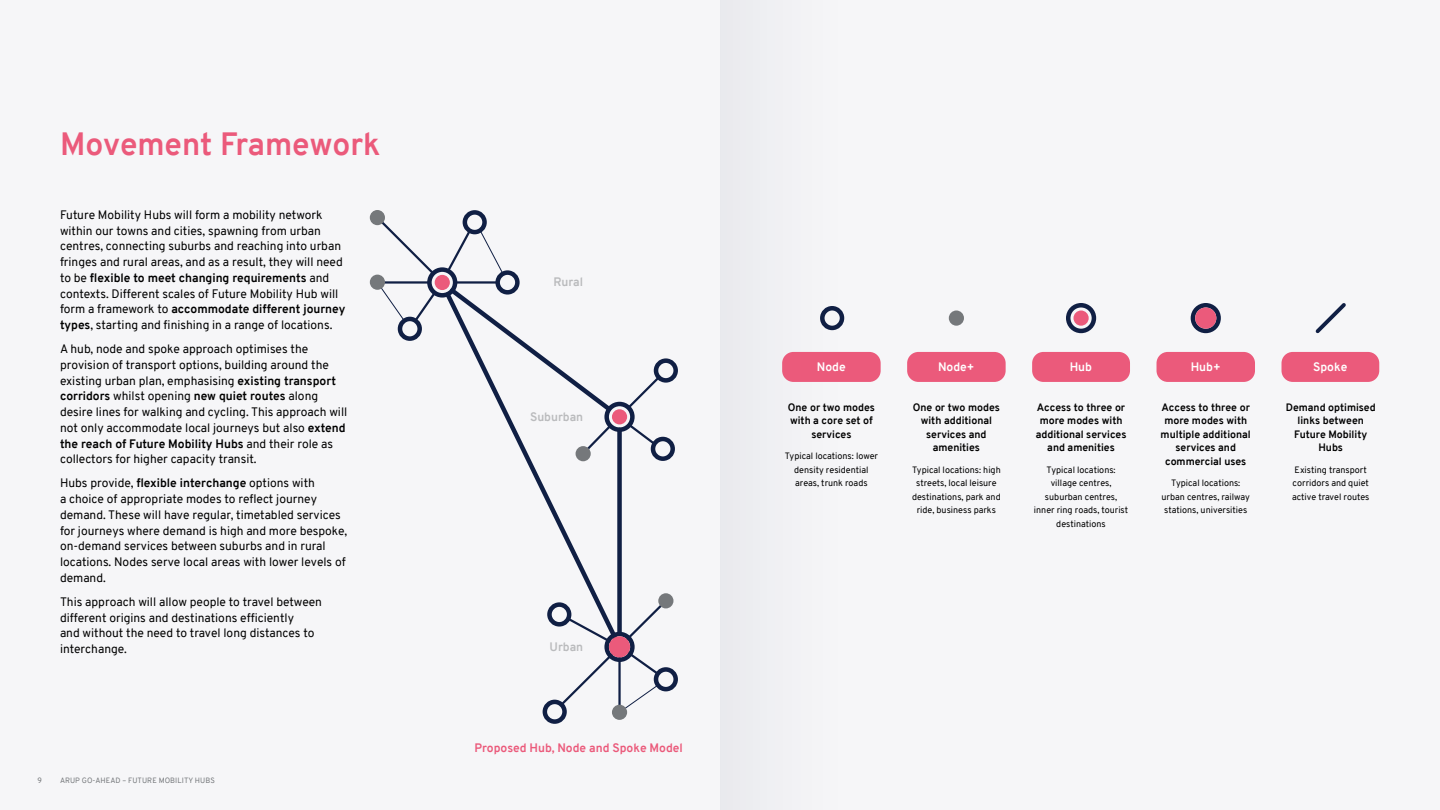
<style>
.page{position:relative;width:1440px;height:810px;background:#f6f6f8}
.page>*{position:absolute;margin:0;border:0;box-sizing:border-box;transform-origin:0 0}
.t1{font:700 31.5px "Overpass";color:#eb5a7b}
.t2{font:12px/15.8px "Overpass";color:#000}
.t3{font:700 12px "Overpass";color:#eb5a7b}
.t4{font:700 12px "Overpass";color:#fff}
.t5{font:700 12px "Overpass";color:#babbbd}
.t6{font:700 10.5px/13.5px "Overpass";color:#000;text-align:center}
.t7{font:9px/13.5px "Overpass";color:#000;text-align:center}
.t8{font:7.5px "Overpass";letter-spacing:.01em;color:#75787b}
.s1{font-weight:700}
</style>
<div class="page">
<svg style="left:381px;top:285px;width:24px;height:36px"></svg>
<svg style="left:481px;top:230px;width:21px;height:42px"></svg>
<svg style="left:444px;top:289px;width:182px;height:333px"></svg>
<svg style="left:558px;top:598px;width:111px;height:115px"></svg>
<svg style="left:580px;top:423px;width:33px;height:34px"></svg>
<hr style="left:377px;top:281px;width:52px;height:3px;background:#101f44">
<hr style="left:456px;top:281px;width:41px;height:3px;background:#101f44">
<svg style="left:374px;top:214px;width:62px;height:62px"></svg>
<div style="left:370px;top:210px;width:15px;height:15px;background:#75787b;border-radius:50%"></div>
<div style="left:370px;top:275px;width:15px;height:15px;background:#75787b;border-radius:50%"></div>
<div style="left:576px;top:446px;width:15px;height:15px;background:#75787b;border-radius:50%"></div>
<div style="left:658px;top:593px;width:15px;height:15px;background:#75787b;border-radius:50%"></div>
<div style="left:612px;top:705px;width:15px;height:15px;background:#75787b;border-radius:50%"></div>
<div style="left:427px;top:267px;width:30px;height:31px;border:4px solid #101f44;border-radius:50%"></div>
<div style="left:435px;top:275px;width:15px;height:15px;background:#eb5a7b;border-radius:50%"></div>
<div style="left:604px;top:402px;width:31px;height:30px;border:4px solid #101f44;border-radius:50%"></div>
<div style="left:612px;top:409px;width:15px;height:15px;background:#eb5a7b;border-radius:50%"></div>
<div style="left:604px;top:632px;width:31px;height:30px;border:4px solid #101f44;border-radius:50%"></div>
<div style="left:609px;top:636px;width:21px;height:21px;background:#eb5a7b;border-radius:50%"></div>
<div style="left:398px;top:317px;width:24px;height:24px;border:4px solid #101f44;border-radius:50%"></div>
<div style="left:463px;top:210px;width:24px;height:24px;border:4px solid #101f44;border-radius:50%"></div>
<div style="left:495px;top:270px;width:25px;height:25px;border:4px solid #101f44;border-radius:50%"></div>
<svg style="left:412px;top:290px;width:25px;height:34px"></svg>
<svg style="left:445px;top:228px;width:28px;height:45px"></svg>
<div style="left:654px;top:667px;width:24px;height:24px;border:4px solid #101f44;border-radius:50%"></div>
<div style="left:651px;top:437px;width:24px;height:24px;border:4px solid #101f44;border-radius:50%"></div>
<div style="left:543px;top:700px;width:24px;height:24px;border:4px solid #101f44;border-radius:50%"></div>
<div style="left:547px;top:602px;width:24px;height:25px;border:4px solid #101f44;border-radius:50%"></div>
<svg style="left:627px;top:422px;width:31px;height:25px"></svg>
<div style="left:654px;top:358px;width:24px;height:25px;border:4px solid #101f44;border-radius:50%"></div>
<svg style="left:626px;top:375px;width:35px;height:35px"></svg>
<div style="left:617px;top:430px;width:5px;height:202px;background:#101f44"></div>
<svg style="left:446px;top:284px;width:169px;height:131px"></svg>
<div style="left:820px;top:306px;width:24px;height:24px;border:4px solid #101f44;border-radius:50%"></div>
<div style="left:949px;top:310px;width:15px;height:16px;background:#75787b;border-radius:50%"></div>
<div style="left:1066px;top:303px;width:30px;height:30px;border:4px solid #101f44;border-radius:50%"></div>
<div style="left:1073px;top:310px;width:16px;height:16px;background:#eb5a7b;border-radius:50%"></div>
<div style="left:1191px;top:303px;width:30px;height:30px;border:4px solid #101f44;border-radius:50%"></div>
<div style="left:1195px;top:308px;width:21px;height:21px;background:#eb5a7b;border-radius:50%"></div>
<div style="left:782px;top:352px;width:99px;height:30px;background:#eb5a7b;border-radius:11px"></div>
<div style="left:907px;top:352px;width:99px;height:30px;background:#eb5a7b;border-radius:11px"></div>
<div style="left:1032px;top:352px;width:98px;height:30px;background:#eb5a7b;border-radius:11px"></div>
<div style="left:1157px;top:352px;width:98px;height:30px;background:#eb5a7b;border-radius:11px"></div>
<div style="left:1282px;top:352px;width:97px;height:30px;background:#eb5a7b;border-radius:11px"></div>
<svg style="left:1315px;top:303px;width:31px;height:31px"></svg>
<h1 class="t1" style="left:60px;top:121px;width:322px">Movement Framework</h1>
<p class="t2" style="left:60px;top:207px;width:287px">Future Mobility Hubs will form a mobility network within our towns and cities, spawning from urban centres, connecting suburbs and reaching into urban fringes and rural areas, and as a result, they will need to be <span class="s1">flexible to meet changing requirements</span> and contexts. Different scales of Future Mobility Hub will form a framework to <span class="s1">accommodate different journey types</span>, starting and finishing in a range of locations.</p>
<p class="t2" style="left:60px;top:341px;width:289px">A hub, node and spoke approach optimises the provision of transport options, building around the existing urban plan, emphasising <span class="s1">existing transport corridors</span> whilst opening <span class="s1">new quiet routes</span> along desire lines for walking and cycling. This approach will not only accommodate local journeys but also <span class="s1">extend the reach of Future Mobility Hubs</span> and their role as collectors for higher capacity transit.</p>
<p class="t2" style="left:60px;top:475px;width:289px">Hubs provide, <span class="s1">flexible interchange</span> options with<br>a choice of appropriate modes to reflect journey demand. These will have regular, timetabled services for journeys where demand is high and more bespoke, on-demand services between suburbs and in rural locations. Nodes serve local areas with lower levels of demand.</p>
<p class="t2" style="left:60px;top:594px;width:264px">This approach will allow people to travel between different origins and destinations efficiently<br>and without the need to travel long distances to interchange.</p>
<p class="t8" style="left:38px;top:775px;width:6px">9</p>
<p class="t8" style="left:60px;top:775px;width:156px">ARUP GO-AHEAD – FUTURE MOBILITY HUBS</p>
<p class="t5" style="left:554px;top:274px;width:31px">Rural</p>
<p class="t5" style="left:530px;top:408px;width:55px">Suburban</p>
<p class="t5" style="left:550px;top:639px;width:35px">Urban</p>
<p class="t3" style="left:474px;top:740px;width:210px">Proposed Hub, Node and Spoke Model</p>
<p class="t4" style="left:817px;top:359px;width:30px">Node</p>
<p class="t4" style="left:938px;top:359px;width:38px">Node+</p>
<p class="t4" style="left:1070px;top:359px;width:24px">Hub</p>
<p class="t4" style="left:1191px;top:359px;width:31px">Hub+</p>
<p class="t4" style="left:1313px;top:359px;width:36px">Spoke</p>
<p class="t6" style="left:788px;top:400px;width:89px">One or two modes with a core set of services</p>
<p class="t7" style="left:785px;top:450px;width:95px">Typical locations: lower density residential areas, trunk roads</p>
<p class="t6" style="left:913px;top:400px;width:89px">One or two modes with additional services and amenities</p>
<p class="t7" style="left:912px;top:463px;width:90px">Typical locations: high streets, local leisure destinations, park and ride, business parks</p>
<p class="t6" style="left:1036px;top:400px;width:92px">Access to three or more modes with additional services and amenities</p>
<p class="t7" style="left:1034px;top:463px;width:96px">Typical locations: village centres, suburban centres, inner ring roads, tourist destinations</p>
<p class="t6" style="left:1161px;top:400px;width:92px">Access to three or more modes with multiple additional services and commercial uses</p>
<p class="t7" style="left:1162px;top:477px;width:90px">Typical locations: urban centres, railway stations, universities</p>
<p class="t6" style="left:1286px;top:400px;width:92px">Demand optimised links between<br>Future Mobility<br>Hubs</p>
<p class="t7" style="left:1292px;top:463px;width:79px;text-align:left">Existing transport corridors and quiet active travel routes</p>
</div>
